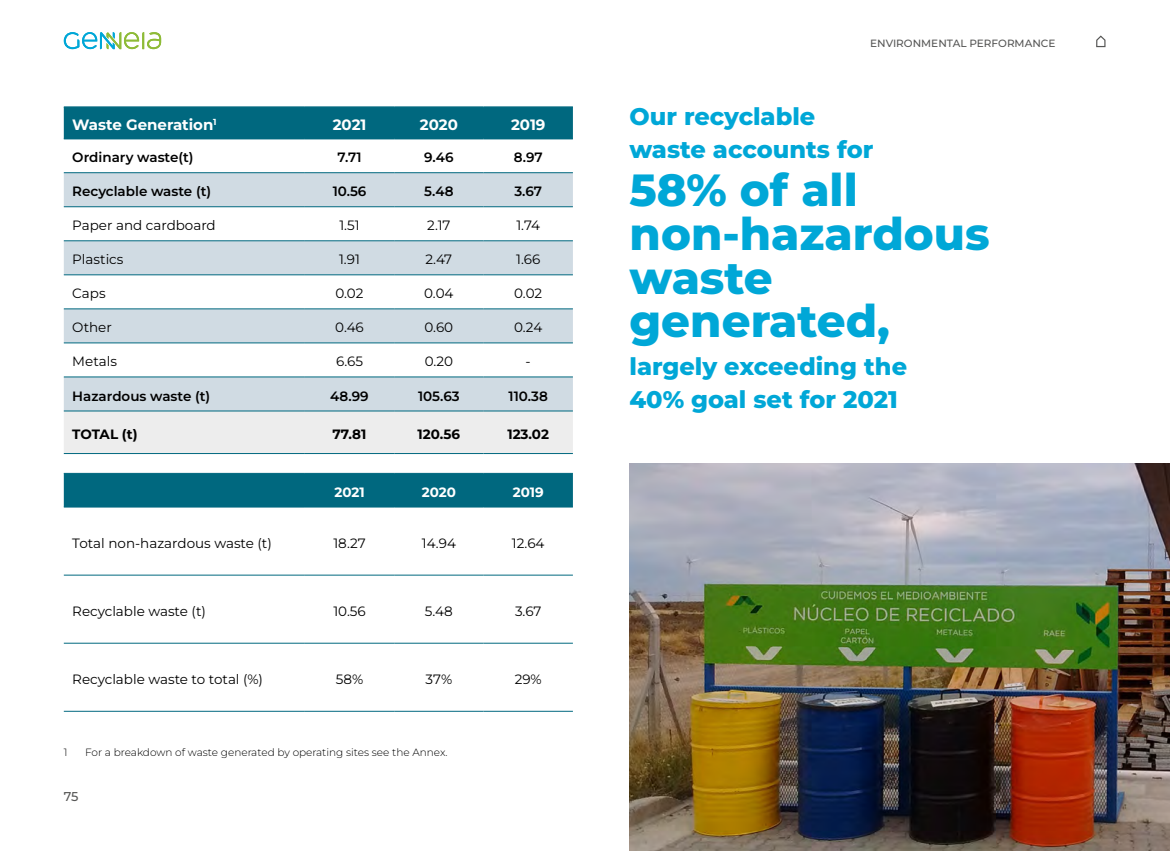
<style>
.page{position:relative;width:1170px;height:851px;background:#fff}
.page>*{position:absolute;margin:0;border:0;box-sizing:border-box;transform-origin:0 0}
.t1{font:800 45px/43.5px "Montserrat";color:#00a7d7}
.t2{font:800 24px/33px "Montserrat";color:#00a7d7}
.t3{font:700 15px "Montserrat";color:#fff}
.t4{font:13.5px "Montserrat";color:#000}
.t5{font:600 13.5px "Montserrat";color:#000}
.t6{font:700 13.5px "Montserrat";color:#000}
.t7{font:700 13.5px "Montserrat";color:#fff}
.t8{font:500 12.75px "Montserrat";color:#575756}
.t9{font:300 10.5px "Montserrat";color:#000}
.t10{font:500 10.5px "Montserrat";color:#575756}
</style>
<div class="page">
<div style="left:64px;top:108px;width:509px;height:30px;background:#00687f"></div>
<svg style="left:64px;top:173px;width:509px;height:237px;fill:#d0dbe3"></svg>
<div style="left:64px;top:411px;width:509px;height:42px;background:#ededed"></div>
<hr style="left:64px;top:106px;width:241px;height:2px;background:#00687f">
<hr style="left:305px;top:106px;width:89px;height:2px;background:#00687f">
<hr style="left:394px;top:106px;width:89px;height:2px;background:#00687f">
<hr style="left:483px;top:106px;width:90px;height:2px;background:#00687f">
<hr style="left:64px;top:138px;width:241px;height:1px;background:#00687f">
<hr style="left:305px;top:138px;width:89px;height:1px;background:#00687f">
<hr style="left:394px;top:138px;width:89px;height:1px;background:#00687f">
<hr style="left:483px;top:138px;width:90px;height:1px;background:#00687f">
<hr style="left:64px;top:172px;width:241px;height:1px;background:#00687f">
<hr style="left:305px;top:172px;width:89px;height:1px;background:#00687f">
<hr style="left:394px;top:172px;width:89px;height:1px;background:#00687f">
<hr style="left:483px;top:172px;width:90px;height:1px;background:#00687f">
<hr style="left:64px;top:206px;width:241px;height:1px;background:#00687f">
<hr style="left:305px;top:206px;width:89px;height:1px;background:#00687f">
<hr style="left:394px;top:206px;width:89px;height:1px;background:#00687f">
<hr style="left:483px;top:206px;width:90px;height:1px;background:#00687f">
<hr style="left:64px;top:240px;width:241px;height:1px;background:#00687f">
<hr style="left:305px;top:240px;width:89px;height:1px;background:#00687f">
<hr style="left:394px;top:240px;width:89px;height:1px;background:#00687f">
<hr style="left:483px;top:240px;width:90px;height:1px;background:#00687f">
<hr style="left:64px;top:274px;width:241px;height:1px;background:#00687f">
<hr style="left:305px;top:274px;width:89px;height:1px;background:#00687f">
<hr style="left:394px;top:274px;width:89px;height:1px;background:#00687f">
<hr style="left:483px;top:274px;width:90px;height:1px;background:#00687f">
<hr style="left:64px;top:308px;width:241px;height:1px;background:#00687f">
<hr style="left:305px;top:308px;width:89px;height:1px;background:#00687f">
<hr style="left:394px;top:308px;width:89px;height:1px;background:#00687f">
<hr style="left:483px;top:308px;width:90px;height:1px;background:#00687f">
<hr style="left:64px;top:342px;width:241px;height:1px;background:#00687f">
<hr style="left:305px;top:342px;width:89px;height:1px;background:#00687f">
<hr style="left:394px;top:342px;width:89px;height:1px;background:#00687f">
<hr style="left:483px;top:342px;width:90px;height:1px;background:#00687f">
<hr style="left:64px;top:376px;width:241px;height:1px;background:#00687f">
<hr style="left:305px;top:376px;width:89px;height:1px;background:#00687f">
<hr style="left:394px;top:376px;width:89px;height:1px;background:#00687f">
<hr style="left:483px;top:376px;width:90px;height:1px;background:#00687f">
<hr style="left:64px;top:410px;width:241px;height:1px;background:#00687f">
<hr style="left:305px;top:410px;width:89px;height:1px;background:#00687f">
<hr style="left:394px;top:410px;width:89px;height:1px;background:#00687f">
<hr style="left:483px;top:410px;width:90px;height:1px;background:#00687f">
<hr style="left:64px;top:453px;width:241px;height:1px;background:#00687f">
<hr style="left:305px;top:453px;width:89px;height:1px;background:#00687f">
<hr style="left:394px;top:453px;width:89px;height:1px;background:#00687f">
<hr style="left:483px;top:453px;width:90px;height:1px;background:#00687f">
<img style="left:629px;top:463px;width:540px;height:387px">
<div style="left:64px;top:474px;width:509px;height:32px;background:#00687f"></div>
<svg style="left:305px;top:507px;width:268px;height:137px"></svg>
<hr style="left:64px;top:473px;width:241px;height:1px;background:#00687f">
<hr style="left:305px;top:473px;width:89px;height:1px;background:#00687f">
<hr style="left:394px;top:473px;width:89px;height:1px;background:#00687f">
<hr style="left:483px;top:473px;width:90px;height:1px;background:#00687f">
<hr style="left:64px;top:506px;width:241px;height:1px;background:#00687f">
<hr style="left:305px;top:506px;width:89px;height:1px;background:#00687f">
<hr style="left:394px;top:506px;width:89px;height:1px;background:#00687f">
<hr style="left:483px;top:506px;width:90px;height:1px;background:#00687f">
<hr style="left:64px;top:574px;width:241px;height:1px;background:#00687f">
<hr style="left:305px;top:574px;width:89px;height:1px;background:#00687f">
<hr style="left:394px;top:574px;width:89px;height:1px;background:#00687f">
<hr style="left:483px;top:574px;width:90px;height:1px;background:#00687f">
<hr style="left:64px;top:642px;width:241px;height:1px;background:#00687f">
<hr style="left:305px;top:642px;width:89px;height:1px;background:#00687f">
<hr style="left:394px;top:642px;width:89px;height:1px;background:#00687f">
<hr style="left:483px;top:642px;width:90px;height:1px;background:#00687f">
<hr style="left:64px;top:710px;width:241px;height:1px;background:#00687f">
<hr style="left:305px;top:710px;width:89px;height:1px;background:#00687f">
<hr style="left:394px;top:710px;width:89px;height:1px;background:#00687f">
<hr style="left:483px;top:710px;width:90px;height:1px;background:#00687f">
<svg style="left:64px;top:32px;width:97px;height:17px"></svg>
<svg style="left:1096px;top:35px;width:9px;height:13px"></svg>
<p class="t3" style="left:72px;top:115px;width:146px">Waste Generation<sup>1</sup></p>
<p class="t3" style="left:332px;top:115px;width:35px">2021</p>
<p class="t3" style="left:420px;top:115px;width:40px">2020</p>
<p class="t3" style="left:511px;top:115px;width:36px">2019</p>
<p class="t5" style="left:72px;top:148px;width:123px">Ordinary waste(t)</p>
<p class="t5" style="left:337px;top:148px;width:26px">7.71</p>
<p class="t5" style="left:424px;top:148px;width:31px">9.46</p>
<p class="t5" style="left:514px;top:148px;width:30px">8.97</p>
<p class="t5" style="left:72px;top:182px;width:140px">Recyclable waste (t)</p>
<p class="t5" style="left:332px;top:182px;width:35px">10.56</p>
<p class="t5" style="left:424px;top:182px;width:31px">5.48</p>
<p class="t5" style="left:514px;top:182px;width:29px">3.67</p>
<p class="t4" style="left:72px;top:216px;width:145px">Paper and cardboard</p>
<p class="t4" style="left:339px;top:216px;width:22px">1.51</p>
<p class="t4" style="left:427px;top:216px;width:25px">2.17</p>
<p class="t4" style="left:516px;top:216px;width:25px">1.74</p>
<p class="t4" style="left:72px;top:250px;width:53px">Plastics</p>
<p class="t4" style="left:339px;top:250px;width:22px">1.91</p>
<p class="t4" style="left:425px;top:250px;width:28px">2.47</p>
<p class="t4" style="left:516px;top:250px;width:26px">1.66</p>
<p class="t4" style="left:72px;top:284px;width:35px">Caps</p>
<p class="t4" style="left:335px;top:284px;width:30px">0.02</p>
<p class="t4" style="left:424px;top:284px;width:31px">0.04</p>
<p class="t4" style="left:514px;top:284px;width:30px">0.02</p>
<p class="t4" style="left:72px;top:318px;width:41px">Other</p>
<p class="t4" style="left:335px;top:318px;width:30px">0.46</p>
<p class="t4" style="left:424px;top:318px;width:30px">0.60</p>
<p class="t4" style="left:514px;top:318px;width:30px">0.24</p>
<p class="t4" style="left:72px;top:352px;width:46px">Metals</p>
<p class="t4" style="left:336px;top:352px;width:28px">6.65</p>
<p class="t4" style="left:424px;top:352px;width:30px">0.20</p>
<p class="t4" style="left:525px;top:352px;width:7px">-</p>
<p class="t5" style="left:72px;top:386px;width:139px">Hazardous waste (t)</p>
<p class="t5" style="left:330px;top:386px;width:40px">48.99</p>
<p class="t5" style="left:418px;top:386px;width:43px">105.63</p>
<p class="t5" style="left:508px;top:386px;width:41px">110.38</p>
<p class="t6" style="left:72px;top:425px;width:67px">TOTAL (t)</p>
<p class="t6" style="left:332px;top:425px;width:35px">77.81</p>
<p class="t6" style="left:417px;top:425px;width:44px">120.56</p>
<p class="t6" style="left:507px;top:425px;width:43px">123.02</p>
<p class="t7" style="left:334px;top:483px;width:32px">2021</p>
<p class="t7" style="left:422px;top:483px;width:36px">2020</p>
<p class="t7" style="left:512px;top:483px;width:32px">2019</p>
<p class="t4" style="left:72px;top:533px;width:201px">Total non-hazardous waste (t)</p>
<p class="t4" style="left:333px;top:533px;width:34px">18.27</p>
<p class="t4" style="left:422px;top:533px;width:36px">14.94</p>
<p class="t4" style="left:512px;top:533px;width:34px">12.64</p>
<p class="t4" style="left:72px;top:601px;width:135px">Recyclable waste (t)</p>
<p class="t4" style="left:333px;top:601px;width:34px">10.56</p>
<p class="t4" style="left:425px;top:601px;width:29px">5.48</p>
<p class="t4" style="left:515px;top:601px;width:28px">3.67</p>
<p class="t4" style="left:72px;top:670px;width:192px">Recyclable waste to total (%)</p>
<p class="t4" style="left:336px;top:670px;width:29px">58%</p>
<p class="t4" style="left:425px;top:670px;width:28px">37%</p>
<p class="t4" style="left:514px;top:670px;width:29px">29%</p>
<p class="t9" style="left:64px;top:744px;width:5px">1</p>
<p class="t9" style="left:85px;top:744px;width:364px">For a breakdown of waste generated by operating sites see the Annex.</p>
<p class="t8" style="left:64px;top:787px;width:16px">75</p>
<p class="t10" style="left:870px;top:36px;width:187px">ENVIRONMENTAL PERFORMANCE</p>
<h2 class="t2" style="left:629px;top:100px;width:245px">Our recyclable waste accounts for</h2>
<h1 class="t1" style="left:629px;top:167px;width:361px">58% of all non-hazardous waste generated,</h1>
<h2 class="t2" style="left:629px;top:349px;width:279px">largely exceeding the<br>40% goal set for 2021</h2>
</div>
